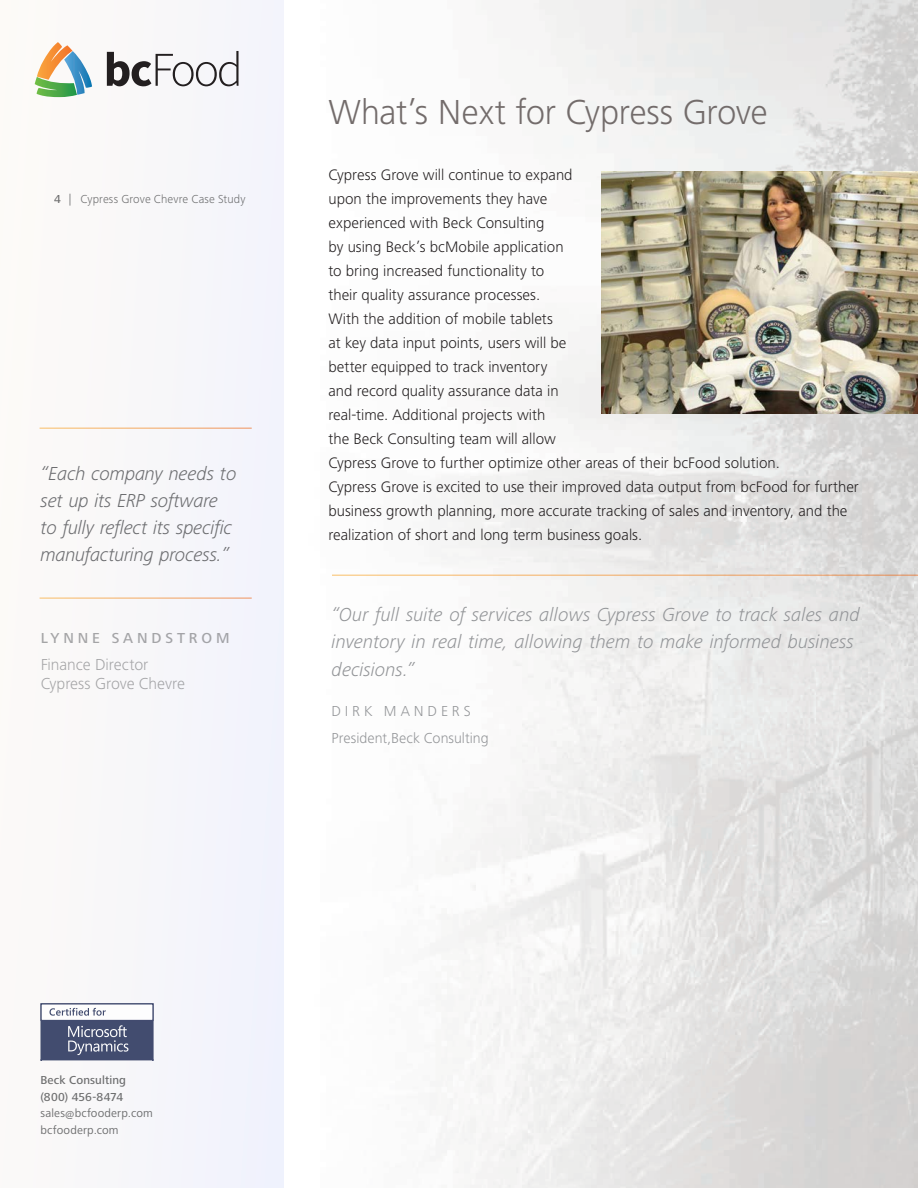
<style>
.page{position:relative;width:918px;height:1188px;background:#fff}
.page>*{position:absolute;margin:0;border:0;box-sizing:border-box;transform-origin:0 0}
.Headline{font:300 36px "Frutiger Next LT";letter-spacing:-.01em;color:#736c6b}
.Italic{font:italic 300 19.5px/27px "Frutiger Next LT";letter-spacing:-.005em;color:#939598}
.Sidebar_Quote{font:italic 300 19.5px/27px "Frutiger Next LT";letter-spacing:-.02em;color:#6c6d70}
.t1{font:300 16.5px/19.5px "Frutiger Next LT";letter-spacing:-.005em;color:#6c6d70}
.t2{font:300 15.75px/24px "Frutiger Next LT";color:#231f20}
.Sidebar_Quote-2{font:300 15px "Frutiger Next LT";letter-spacing:.005em;color:#939598}
.t3{font:500 15px "Frutiger Next LT";letter-spacing:.26em;color:#6c6d70}
.Sidebar_Quote-3{font:300 15px "Frutiger Next LT";letter-spacing:.255em;color:#939598}
.t4{font:12px/16.5px "Frutiger Next LT";letter-spacing:.015em;color:#4b4c4d}
.t5{font:300 12px "Frutiger Next LT";letter-spacing:.01em;color:#4b4c4d}
.t6{font:500 12px/16.5px "Frutiger Next LT";letter-spacing:.01em;color:#4b4c4d}
.s1{font-weight:500}
</style>
<div class="page">
<img style="left:332px;top:0;width:586px;height:1188px">
<div style="left:34px;top:0;width:250px;height:1188px;background:#f6f6f9"></div>
<hr style="left:41px;top:1060px;width:112px;height:1px;background:#fff">
<svg style="left:40px;top:1003px;width:114px;height:57px"></svg>
<svg style="left:35px;top:42px;width:57px;height:55px"></svg>
<svg style="left:107px;top:51px;width:132px;height:35px"></svg>
<img style="left:602px;top:171px;width:316px;height:243px">
<hr style="left:40px;top:427px;width:212px;height:2px;background:#fff">
<hr style="left:40px;top:597px;width:212px;height:2px;background:#fff">
<hr style="left:332px;top:575px;width:586px;height:1px;background:#fff">
<p class="t5" style="left:54px;top:192px;width:193px"><span class="s1">4</span> | Cypress Grove Chevre Case Study</p>
<p class="Sidebar_Quote" style="left:40px;top:461px;width:198px">“Each company needs to set up its ERP software to fully reflect its specific manufacturing process.”</p>
<p class="t3" style="left:40px;top:629px;width:191px">LYNNE SANDSTROM</p>
<p class="t1" style="left:40px;top:655px;width:146px">Finance Director<br>Cypress Grove Chevre</p>
<p class="Headline" style="left:328px;top:92px;width:441px">What’s Next for Cypress Grove</p>
<p class="t2" style="left:328px;top:162px;width:453px">Cypress Grove will continue to expand<br>upon the improvements they have<br>experienced with Beck Consulting<br>by using Beck’s bcMobile application<br>to bring increased functionality to<br>their quality assurance processes.<br>With the addition of mobile tablets<br>at key data input points, users will be<br>better equipped to track inventory<br>and record quality assurance data in<br>real-time. Additional projects with<br>the Beck Consulting team will allow<br>Cypress Grove to further optimize other areas of their bcFood solution.</p>
<p class="t2" style="left:328px;top:474px;width:532px">Cypress Grove is excited to use their improved data output from bcFood for further business growth planning, more accurate tracking of sales and inventory, and the realization of short and long term business goals.</p>
<p class="Italic" style="left:332px;top:602px;width:530px">“Our full suite of services allows Cypress Grove to track sales and inventory in real time, allowing them to make informed business decisions.”</p>
<p class="Sidebar_Quote-3" style="left:332px;top:703px;width:141px">DIRK MANDERS</p>
<p class="Sidebar_Quote-2" style="left:332px;top:730px;width:159px">President,Beck Consulting</p>
<p class="t6" style="left:40px;top:1072px;width:87px">Beck Consulting (800) 456-8474</p>
<p class="t4" style="left:40px;top:1105px;width:114px">sales@bcfooderp.com bcfooderp.com</p>
</div>
